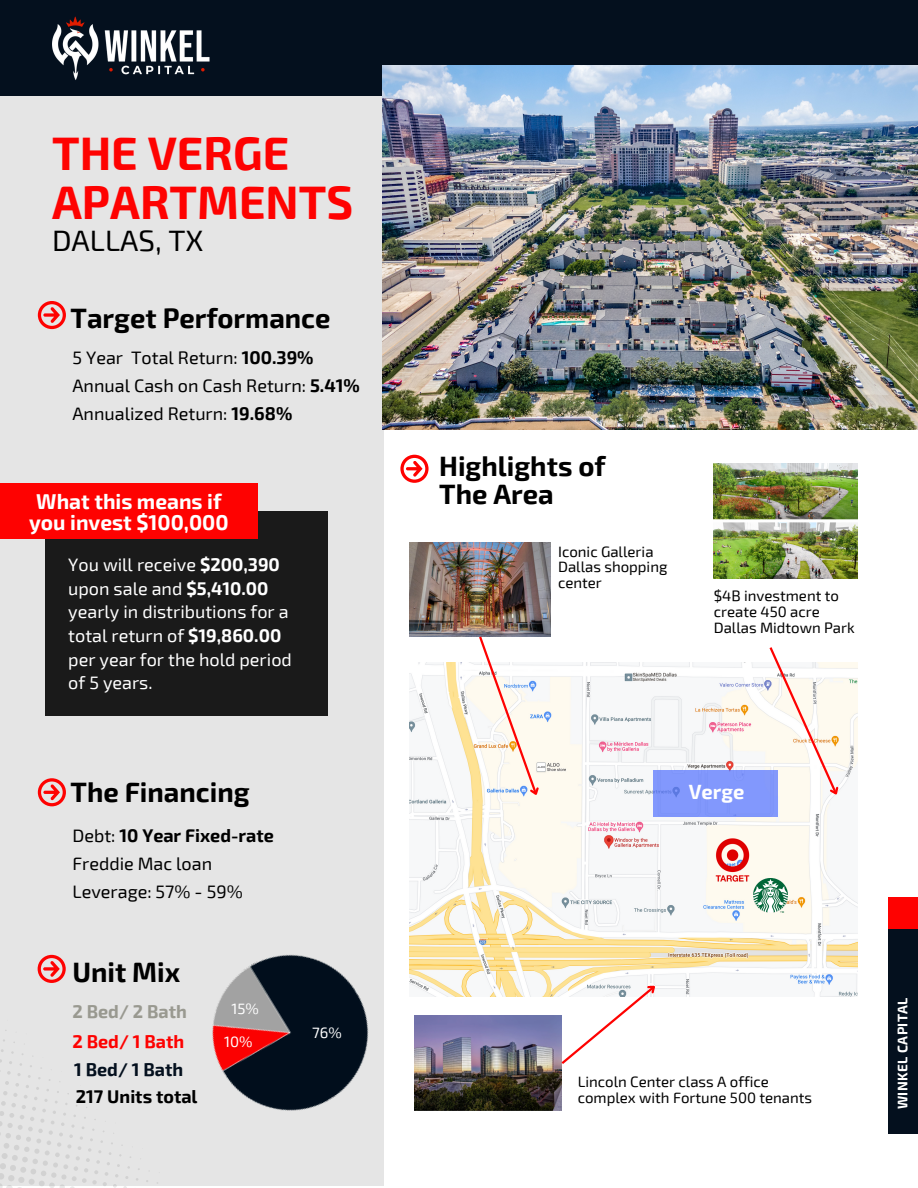
<style>
.page{position:relative;width:918px;height:1188px;background:#fff}
.page>*{position:absolute;margin:0;border:0;box-sizing:border-box;transform-origin:0 0}
.t1{font:700 45.9px/48.3px "Exo 2";color:#fe0201}
.t2{font:29.55px "Exo 2";color:#000}
.t3{font:700 27.45px/28.2px "Exo 2";color:#000}
.t4{font:700 21px/21.3px "Exo 2";color:#fff;text-align:center}
.t5{font:700 20.1px "Exo 2";color:#fff}
.t6{font:18px/28.2px "Exo 2";color:#000}
.t7{font:18px/23.7px "Exo 2";color:#fff}
.t8{font:700 18px "Exo 2";color:#000}
.t9{font:700 18px "Exo 2";color:#04101e}
.t10{font:700 18px "Exo 2";color:#fe0201}
.t11{font:700 18px "Exo 2";color:#999990}
.t12{font:15px/15.8px "Exo 2";color:#000}
.t13{font:15px "Exo 2";color:#fff}
.t14{font:700 13.65px "Exo 2";letter-spacing:.03em;color:#fff}
.s1{font-weight:700}
</style>
<div class="page">
<div style="left:0;top:92px;width:384px;height:1093px;background:#e5e5e5"></div>
<div style="left:0;top:0;width:918px;height:95px;background:#04101e"></div>
<svg style="left:38px;top:301px;width:28px;height:28px"></svg>
<div style="left:888px;top:897px;width:30px;height:32px;background:#fe0201"></div>
<div style="left:888px;top:929px;width:30px;height:205px;background:#04101e"></div>
<img style="left:52px;top:16px;width:158px;height:80px">
<img style="left:382px;top:65px;width:536px;height:365px">
<svg style="left:0;top:1030px;width:150px;height:158px"></svg>
<svg style="left:38px;top:955px;width:28px;height:28px"></svg>
<svg style="left:400px;top:455px;width:29px;height:28px"></svg>
<div style="left:45px;top:511px;width:283px;height:204px;background:#1a1a1a"></div>
<svg style="left:38px;top:778px;width:28px;height:28px"></svg>
<img style="left:409px;top:663px;width:449px;height:334px">
<div style="left:0;top:484px;width:258px;height:55px;background:#fe0201"></div>
<img style="left:409px;top:542px;width:142px;height:95px">
<img style="left:715px;top:836px;width:36px;height:48px">
<img style="left:754px;top:879px;width:33px;height:34px">
<img style="left:714px;top:464px;width:144px;height:114px">
<img style="left:415px;top:1016px;width:147px;height:94px">
<svg style="left:477px;top:634px;width:66px;height:166px"></svg>
<svg style="left:559px;top:979px;width:102px;height:87px"></svg>
<svg style="left:768px;top:647px;width:75px;height:152px"></svg>
<div style="left:653px;top:770px;width:125px;height:46px;background:#8298fd"></div>
<img style="left:212px;top:954px;width:157px;height:157px">
<h1 class="t1" style="left:52px;top:127px;width:303px">THE VERGE<br>APARTMENTS</h1>
<h2 class="t2" style="left:52px;top:222px;width:153px">DALLAS, TX</h2>
<h3 class="t3" style="left:71px;top:302px;width:261px">Target Performance</h3>
<p class="t6" style="left:72px;top:343px;width:289px">5 Year Total Return: <span class="s1">100.39%<br></span>Annual Cash on Cash Return: <span class="s1">5.41%<br></span>Annualized Return: <span class="s1">19.68%</span></p>
<h3 class="t4" style="left:29px;top:490px;width:201px">What this means if you invest $100,000</h3>
<p class="t7" style="left:68px;top:552px;width:225px">You will receive <span class="s1">$200,390 </span>upon sale and <span class="s1">$5,410.00 </span>yearly in distributions for a total return of <span class="s1">$19,860.00 </span>per year for the hold period of 5 years.</p>
<h3 class="t3" style="left:71px;top:776px;width:181px">The Financing</h3>
<p class="t6" style="left:72px;top:820px;width:203px">Debt: <span class="s1">10 Year Fixed-rate<br></span>Freddie Mac loan<br>Leverage: 57% - 59%</p>
<h3 class="t3" style="left:72px;top:956px;width:109px">Unit Mix</h3>
<p class="t11" style="left:72px;top:1000px;width:116px">2 Bed/ 2 Bath</p>
<p class="t10" style="left:72px;top:1030px;width:113px">2 Bed/ 1 Bath</p>
<p class="t9" style="left:74px;top:1058px;width:111px">1 Bed/ 1 Bath</p>
<p class="t8" style="left:76px;top:1085px;width:123px">217 Units total</p>
<p class="t13" style="left:231px;top:999px;width:29px">15%</p>
<p class="t13" style="left:224px;top:1032px;width:30px">10%</p>
<p class="t13" style="left:312px;top:1023px;width:31px">76%</p>
<h3 class="t3" style="left:439px;top:451px;width:168px">Highlights of<br>The Area</h3>
<p class="t12" style="left:558px;top:543px;width:111px">Iconic Galleria<br>Dallas shopping center</p>
<p class="t12" style="left:714px;top:588px;width:143px">$4B investment to create 450 acre<br>Dallas Midtown Park</p>
<h3 class="t5" style="left:689px;top:778px;width:57px">Verge</h3>
<p class="t12" style="left:578px;top:1073px;width:236px">Lincoln Center class A office complex with Fortune 500 tenants</p>
<p class="t14" style="left:894px;top:1109px;width:114px;rotate:-90deg">WINKEL CAPITAL</p>
</div>
